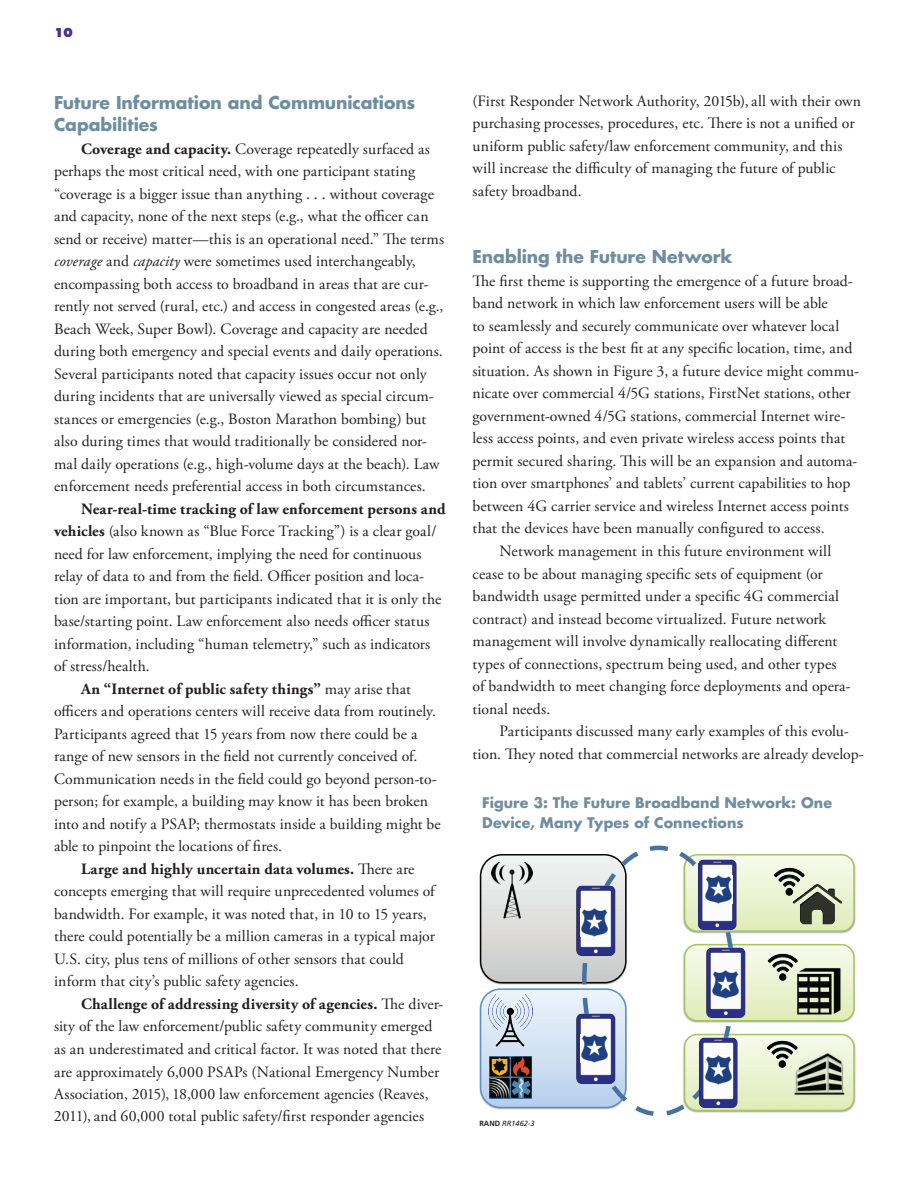
<style>
.page{position:relative;width:918px;height:1188px;background:#fff}
.page>*{position:absolute;margin:0;border:0;box-sizing:border-box;transform-origin:0 0}
.t1{font:700 17.25px/22.5px "Futura Std";letter-spacing:-.005em;color:#6e8ea0}
.t2{font:15.75px/22.5px "Adobe Garamond Pro";letter-spacing:.005em;color:#231f20}
.t3{font:700 15.75px "Adobe Garamond Pro";letter-spacing:.01em;color:#231f20}
.t4{font:700 14.25px/20.2px "Futura Std";letter-spacing:.005em;color:#6e8ea0}
.t5{font:800 12px "Futura Std";color:#482e92}
.t6{font:italic 7.5px "Frutiger LT Std";color:#231f20}
.s1{font-weight:700}
.s2{font-style:italic}
.s3{font-weight:400}
.s4{font-weight:700;font-style:normal}
</style>
<div class="page">
<img style="left:683px;top:943px;width:172px;height:80px">
<svg style="left:685px;top:944px;width:169px;height:76px;background:#ecf3d4"></svg>
<div style="left:684px;top:944px;width:171px;height:77px;border:2px solid #a7c367;border-radius:13px"></div>
<img style="left:479px;top:854px;width:150px;height:256px">
<svg style="left:481px;top:989px;width:145px;height:118px;background:#cfdff0"></svg>
<div style="left:480px;top:988px;width:147px;height:120px;border:2px solid #5b92c7;border-radius:20px"></div>
<svg style="left:481px;top:855px;width:145px;height:128px;background:#dadada"></svg>
<div style="left:480px;top:854px;width:147px;height:129px;border:2px solid #050504;border-radius:21px"></div>
<img style="left:753px;top:1033px;width:97px;height:80px">
<svg style="left:753px;top:1035px;width:98px;height:73px;background:#e9f1ce"></svg>
<div style="left:684px;top:1034px;width:171px;height:77px;border:2px solid #a7c367;border-radius:13px"></div>
<img style="left:760px;top:862px;width:96px;height:72px">
<svg style="left:752px;top:857px;width:102px;height:74px;background:#ecf3d5"></svg>
<div style="left:684px;top:854px;width:171px;height:78px;border:2px solid #a7c367;border-radius:13px"></div>
<img style="left:763px;top:951px;width:39px;height:31px">
<img style="left:762px;top:1038px;width:21px;height:31px">
<img style="left:769px;top:866px;width:39px;height:31px">
<img style="left:489px;top:995px;width:44px;height:51px">
<img style="left:492px;top:863px;width:41px;height:56px">
<img style="left:790px;top:874px;width:55px;height:55px">
<img style="left:783px;top:1038px;width:73px;height:72px">
<img style="left:792px;top:964px;width:55px;height:55px">
<img style="left:557px;top:997px;width:72px;height:103px">
<img style="left:679px;top:851px;width:73px;height:95px">
<img style="left:687px;top:931px;width:73px;height:103px">
<img style="left:679px;top:1021px;width:74px;height:92px">
<img style="left:557px;top:869px;width:72px;height:103px">
<img style="left:490px;top:1056px;width:42px;height:42px">
<img style="left:581px;top:908px;width:28px;height:28px">
<img style="left:581px;top:1034px;width:28px;height:28px">
<img style="left:705px;top:1056px;width:28px;height:28px">
<img style="left:712px;top:971px;width:28px;height:28px">
<img style="left:705px;top:875px;width:28px;height:28px">
<p class="t5" style="left:54px;top:25px;width:21px">10</p>
<p class="t1" style="left:54px;top:91px;width:363px">Future Information and Communications<br>Capabilities</p>
<p class="t2" style="left:54px;top:138px;width:392px;text-indent:27px"><span class="s1">Coverage and capacity.</span> Coverage repeatedly surfaced as perhaps the most critical need, with one participant stating “coverage is a bigger issue than anything . . . without coverage and capacity, none of the next steps (e.g., what the officer can send or receive) matter—this is an operational need.” The terms <span class="s2">coverage</span> and <span class="s2">capacity</span> were sometimes used interchangeably, encompassing both access to broadband in areas that are cur&shy;rently not served (rural, etc.) and access in congested areas (e.g., Beach Week, Super Bowl). Coverage and capacity are needed during both emergency and special events and daily operations.<br>Several participants noted that capacity issues occur not only during incidents that are universally viewed as special circum&shy;stances or emergencies (e.g., Boston Marathon bombing) but also during times that would traditionally be considered nor&shy;mal daily operations (e.g., high-volume days at the beach). Law enforcement needs preferential access in both circumstances.</p>
<p class="t3" style="left:81px;top:500px;width:366px">Near-real-time tracking of law enforcement persons and</p>
<p class="t2" style="left:54px;top:521px;width:384px"><span class="s1">vehicles</span> (also known as “Blue Force Tracking”) is a clear goal/</p>
<p class="t2" style="left:54px;top:543px;width:369px">need for law enforcement, implying the need for continuous</p>
<p class="t2" style="left:54px;top:566px;width:372px">relay of data to and from the field. Officer position and loca-</p>
<p class="t2" style="left:54px;top:588px;width:389px">tion are important, but participants indicated that it is only the</p>
<p class="t2" style="left:54px;top:611px;width:377px">base/starting point. Law enforcement also needs officer status</p>
<p class="t2" style="left:54px;top:633px;width:378px">information, including “human telemetry,” such as indicators</p>
<p class="t2" style="left:54px;top:656px;width:97px">of stress/health.</p>
<p class="t3" style="left:81px;top:680px;width:331px">An “Internet of public safety things” <span class="s3">may arise that</span></p>
<p class="t2" style="left:54px;top:701px;width:384px">officers and operations centers will receive data from routinely.</p>
<p class="t2" style="left:54px;top:723px;width:365px">Participants agreed that 15 years from now there could be a</p>
<p class="t2" style="left:54px;top:746px;width:365px">range of new sensors in the field not currently conceived of.</p>
<p class="t2" style="left:54px;top:768px;width:384px">Communication needs in the field could go beyond person-to-</p>
<p class="t2" style="left:54px;top:791px;width:376px">person; for example, a building may know it has been broken</p>
<p class="t2" style="left:54px;top:813px;width:388px">into and notify a PSAP; thermostats inside a building might be</p>
<p class="t2" style="left:54px;top:836px;width:230px">able to pinpoint the locations of fires.</p>
<p class="t3" style="left:81px;top:860px;width:335px">Large and highly uncertain data volumes. <span class="s3">There are</span></p>
<p class="t2" style="left:54px;top:881px;width:382px">concepts emerging that will require unprecedented volumes of</p>
<p class="t2" style="left:54px;top:903px;width:374px">bandwidth. For example, it was noted that, in 10 to 15 years,</p>
<p class="t2" style="left:54px;top:926px;width:382px">there could potentially be a million cameras in a typical major</p>
<p class="t2" style="left:54px;top:948px;width:351px">U.S. city, plus tens of millions of other sensors that could</p>
<p class="t2" style="left:54px;top:971px;width:246px">inform that city’s public safety agencies.</p>
<p class="t3" style="left:81px;top:995px;width:364px">Challenge of addressing diversity of agencies. <span class="s3">The diver-</span></p>
<p class="t2" style="left:54px;top:1016px;width:380px">sity of the law enforcement/public safety community emerged</p>
<p class="t2" style="left:54px;top:1038px;width:389px">as an underestimated and critical factor. It was noted that there</p>
<p class="t2" style="left:54px;top:1061px;width:387px">are approximately 6,000 PSAPs (National Emergency Number</p>
<p class="t2" style="left:54px;top:1083px;width:376px">Association, 2015), 18,000 law enforcement agencies (Reaves,</p>
<p class="t2" style="left:54px;top:1106px;width:372px">2011), and 60,000 total public safety/first responder agencies</p>
<p class="t2" style="left:473px;top:90px;width:390px">(First Responder Network Authority, 2015b), all with their own purchasing processes, procedures, etc. There is not a unified or uniform public safety/law enforcement community, and this will increase the difficulty of managing the future of public safety broadband.</p>
<p class="t1" style="left:472px;top:245px;width:261px">Enabling the Future Network</p>
<p class="t2" style="left:472px;top:270px;width:382px">The first theme is supporting the emergence of a future broad-</p>
<p class="t2" style="left:472px;top:293px;width:357px">band network in which law enforcement users will be able</p>
<p class="t2" style="left:472px;top:315px;width:368px">to seamlessly and securely communicate over whatever local</p>
<p class="t2" style="left:472px;top:338px;width:381px">point of access is the best fit at any specific location, time, and</p>
<p class="t2" style="left:472px;top:360px;width:388px">situation. As shown in Figure 3, a future device might commu-</p>
<p class="t2" style="left:472px;top:383px;width:380px">nicate over commercial 4/5G stations, FirstNet stations, other</p>
<p class="t2" style="left:472px;top:405px;width:374px">government-owned 4/5G stations, commercial Internet wire-</p>
<p class="t2" style="left:472px;top:428px;width:374px">less access points, and even private wireless access points that</p>
<p class="t2" style="left:472px;top:450px;width:386px">permit secured sharing. This will be an expansion and automa-</p>
<p class="t2" style="left:472px;top:473px;width:379px">tion over smartphones’ and tablets’ current capabilities to hop</p>
<p class="t2" style="left:472px;top:495px;width:378px">between 4G carrier service and wireless Internet access points</p>
<p class="t2" style="left:472px;top:518px;width:354px">that the devices have been manually configured to access.</p>
<p class="t2" style="left:499px;top:540px;width:333px">Network management in this future environment will</p>
<p class="t2" style="left:472px;top:563px;width:352px">cease to be about managing specific sets of equipment (or</p>
<p class="t2" style="left:472px;top:585px;width:368px">bandwidth usage permitted under a specific 4G commercial</p>
<p class="t2" style="left:472px;top:608px;width:355px">contract) and instead become virtualized. Future network</p>
<p class="t2" style="left:472px;top:630px;width:366px">management will involve dynamically reallocating different</p>
<p class="t2" style="left:472px;top:653px;width:366px">types of connections, spectrum being used, and other types</p>
<p class="t2" style="left:472px;top:675px;width:380px">of bandwidth to meet changing force deployments and opera-</p>
<p class="t2" style="left:472px;top:698px;width:79px">tional needs.</p>
<p class="t2" style="left:499px;top:720px;width:351px">Participants discussed many early examples of this evolu-</p>
<p class="t2" style="left:472px;top:743px;width:393px">tion. They noted that commercial networks are already develop-</p>
<p class="t4" style="left:482px;top:792px;width:351px">Figure 3: The Future Broadband Network: One<br>Device, Many Types of Connections</p>
<p class="t6" style="left:479px;top:1119px;width:57px"><span class="s4">RAND</span> RR1462-3</p>
</div>
